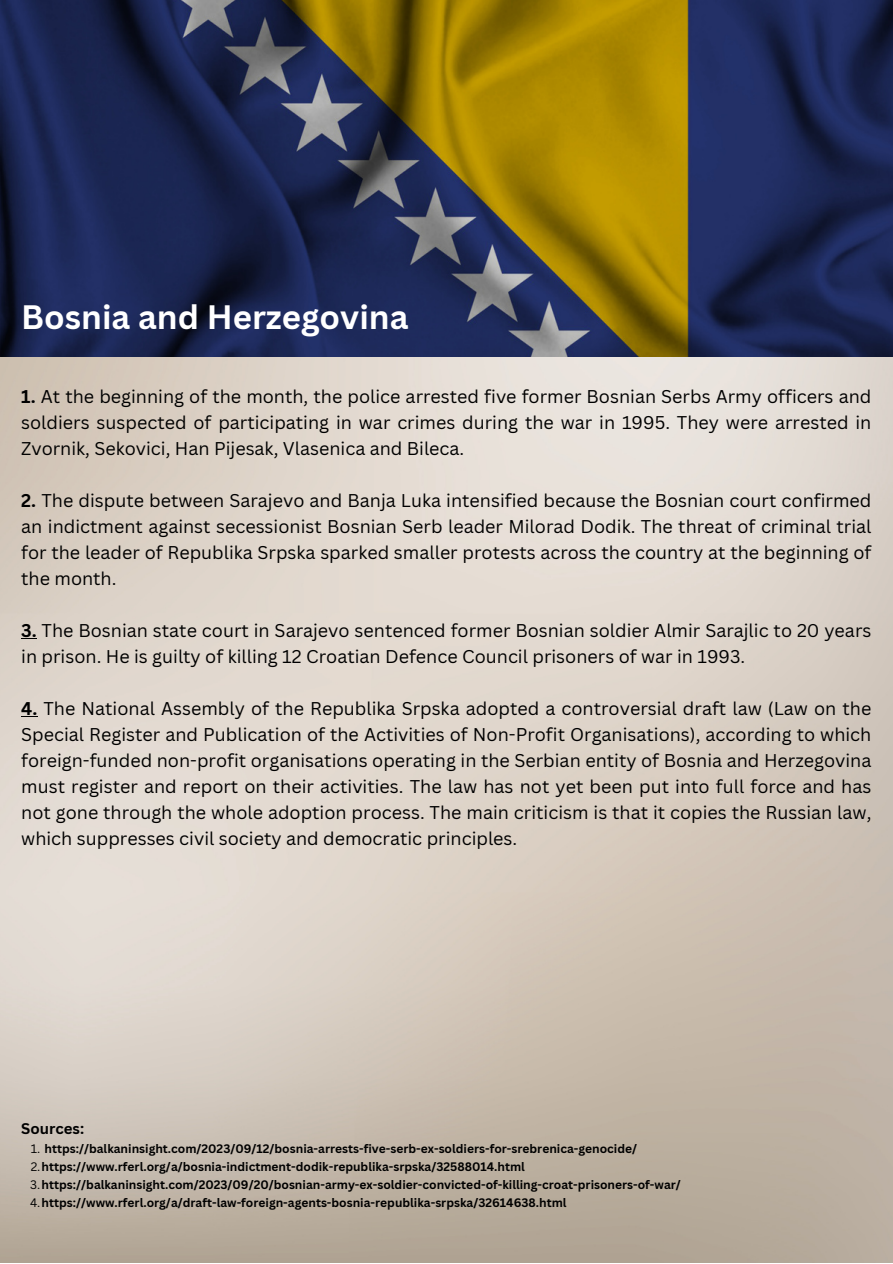
<style>
.page{position:relative;width:893px;height:1264px;background:#fff}
.page>*{position:absolute;margin:0;border:0;box-sizing:border-box;transform-origin:0 0}
.t1{font:700 33px "Canva Sans";color:#fff}
.t2{font:18px/26px "Canva Sans";color:#000;text-align:justify}
.t3{font:700 15px "Canva Sans";color:#000}
.t4{font:700 12px "Canva Sans";color:#000}
.s1{font-weight:700}
.s2{font-weight:400}
</style>
<div class="page">
<img style="left:0;top:356px;width:892px;height:906px">
<img style="left:0;top:0;width:892px;height:356px">
<svg style="left:21px;top:638px;width:16px;height:1px"></svg>
<svg style="left:21px;top:715px;width:16px;height:1px"></svg>
<p class="t1" style="left:21px;top:294px;width:389px">Bosnia and Herzegovina</p>
<p class="t2" style="left:21px;top:383px;width:851px"><span class="s1">1.</span> At the beginning of the month, the police arrested five former Bosnian Serbs Army officers and soldiers suspected of participating in war crimes during the war in 1995. They were arrested in Zvornik, Sekovici, Han Pijesak, Vlasenica and Bileca.</p>
<p class="t2" style="left:21px;top:487px;width:851px"><span class="s1">2.</span> The dispute between Sarajevo and Banja Luka intensified because the Bosnian court confirmed an indictment against secessionist Bosnian Serb leader Milorad Dodik. The threat of criminal trial for the leader of Republika Srpska sparked smaller protests across the country at the beginning of the month.</p>
<p class="t2" style="left:21px;top:617px;width:851px"><span class="s1">3.</span> The Bosnian state court in Sarajevo sentenced former Bosnian soldier Almir Sarajlic to 20 years in prison. He is guilty of killing 12 Croatian Defence Council prisoners of war in 1993.</p>
<p class="t2" style="left:21px;top:695px;width:851px"><span class="s1">4.</span> The National Assembly of the Republika Srpska adopted a controversial draft law (Law on the Special Register and Publication of the Activities of Non-Profit Organisations), according to which foreign-funded non-profit organisations operating in the Serbian entity of Bosnia and Herzegovina must register and report on their activities. The law has not yet been put into full force and has not gone through the whole adoption process. The main criticism is that it copies the Russian law, which suppresses civil society and democratic principles.</p>
<p class="t3" style="left:21px;top:1117px;width:64px">Sources:</p>
<p class="t4" style="left:31px;top:1139px;width:607px"><span class="s2">1.</span> https://balkaninsight.com/2023/09/12/bosnia-arrests-five-serb-ex-soldiers-for-srebrenica-genocide/</p>
<p class="t4" style="left:31px;top:1157px;width:496px"><span class="s2">2.</span>https://www.rferl.org/a/bosnia-indictment-dodik-republika-srpska/32588014.html</p>
<p class="t4" style="left:30px;top:1175px;width:652px"><span class="s2">3.</span>https://balkaninsight.com/2023/09/20/bosnian-army-ex-soldier-convicted-of-killing-croat-prisoners-of-war/</p>
<p class="t4" style="left:30px;top:1193px;width:538px"><span class="s2">4.</span>https://www.rferl.org/a/draft-law-foreign-agents-bosnia-republika-srpska/32614638.html</p>
</div>
